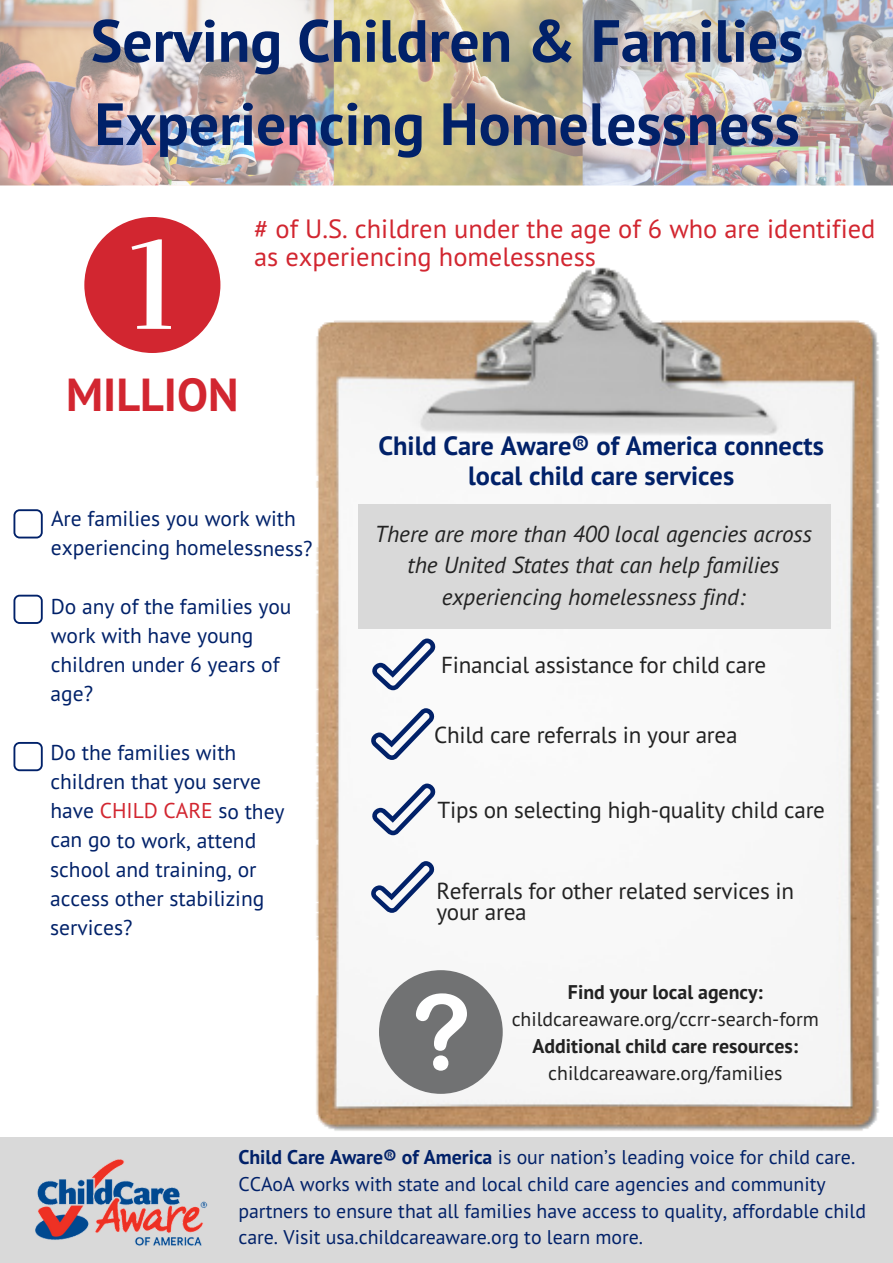
<style>
.page{position:relative;width:893px;height:1263px;background:#fff}
.page>*{position:absolute;margin:0;border:0;box-sizing:border-box;transform-origin:0 0}
.t1{font:700 59.55px/83.2px "PT Sans";color:#012169}
.t2{font:700 46.35px "PT Sans";color:#d22630}
.t3{font:26.4px/28px "PT Sans";color:#d22630}
.t4{font:700 26.4px/30.3px "PT Sans";color:#012169;text-align:center}
.t5{font:23.1px/21.3px "PT Sans";letter-spacing:-.01em;color:#222}
.t6{font:italic 23.1px/31.5px "PT Sans";color:#222;text-align:center}
.t7{font:21.45px/29.2px "PT Sans";letter-spacing:-.005em;color:#012169}
.t8{font:19.8px/27px "PT Sans";color:#012169}
.t9{font:19.8px "PT Sans";color:#222}
.t10{font:700 19.8px "PT Sans";color:#222}
.s1{color:#d22630}
.s2{font-weight:700}
</style>
<div class="page">
<div style="left:0;top:1138px;width:892px;height:124px;background:#d9d9d9"></div>
<img style="left:243px;top:267px;width:649px;height:871px">
<div style="left:359px;top:504px;width:472px;height:124px;background:#d9d9d9"></div>
<svg style="left:372px;top:638px;width:63px;height:52px"></svg>
<svg style="left:371px;top:708px;width:63px;height:52px"></svg>
<svg style="left:372px;top:783px;width:63px;height:52px"></svg>
<svg style="left:371px;top:861px;width:63px;height:52px"></svg>
<img style="left:35px;top:1159px;width:173px;height:87px">
<div style="left:379px;top:970px;width:123px;height:124px;background:#717273;border-radius:50%"></div>
<svg style="left:416px;top:993px;width:51px;height:78px"></svg>
<img style="left:0;top:0;width:892px;height:185px">
<svg style="left:13px;top:509px;width:30px;height:29px"></svg>
<svg style="left:13px;top:595px;width:30px;height:29px"></svg>
<svg style="left:13px;top:742px;width:30px;height:29px"></svg>
<svg style="left:84px;top:217px;width:136px;height:136px"></svg>
<h1 class="t1" style="left:91px;top:-2px;width:714px">Serving Children &amp; Families<br>Experiencing Homelessness</h1>
<p class="t3" style="left:254px;top:214px;width:622px"># of U.S. children under the age of 6 who are identified as experiencing homelessness</p>
<h2 class="t2" style="left:66px;top:364px;width:174px">MILLION</h2>
<p class="t4" style="left:378px;top:430px;width:447px">Child Care Aware® of America connects local child care services</p>
<p class="t7" style="left:51px;top:503px;width:263px">Are families you work with experiencing homelessness?</p>
<p class="t7" style="left:51px;top:591px;width:242px">Do any of the families you work with have young children under 6 years of age?</p>
<p class="t7" style="left:50px;top:737px;width:236px">Do the families with children that you serve have <span class="s1">CHILD CARE</span> so they can go to work, attend school and training, or access other stabilizing services?</p>
<p class="t6" style="left:375px;top:517px;width:438px">There are more than 400 local agencies across the United States that can help families experiencing homelessness find:</p>
<p class="t5" style="left:441px;top:654px;width:327px">Financial assistance for child care</p>
<p class="t5" style="left:434px;top:723px;width:305px">Child care referrals in your area</p>
<p class="t5" style="left:437px;top:799px;width:389px">Tips on selecting high-quality child care</p>
<p class="t5" style="left:436px;top:879px;width:359px">Referrals for other related services in your area</p>
<p class="t10" style="left:568px;top:979px;width:196px">Find your local agency:</p>
<p class="t9" style="left:511px;top:1006px;width:309px">childcareaware.org/ccrr-search-form</p>
<p class="t10" style="left:532px;top:1033px;width:267px">Additional child care resources:</p>
<p class="t9" style="left:548px;top:1060px;width:236px">childcareaware.org/families</p>
<p class="t8" style="left:238px;top:1143px;width:629px"><span class="s2">Child Care Aware® of America</span> is our nation’s leading voice for child care.<br>CCAoA works with state and local child care agencies and community partners to ensure that all families have access to quality, affordable child care. Visit usa.childcareaware.org to learn more.</p>
</div>
